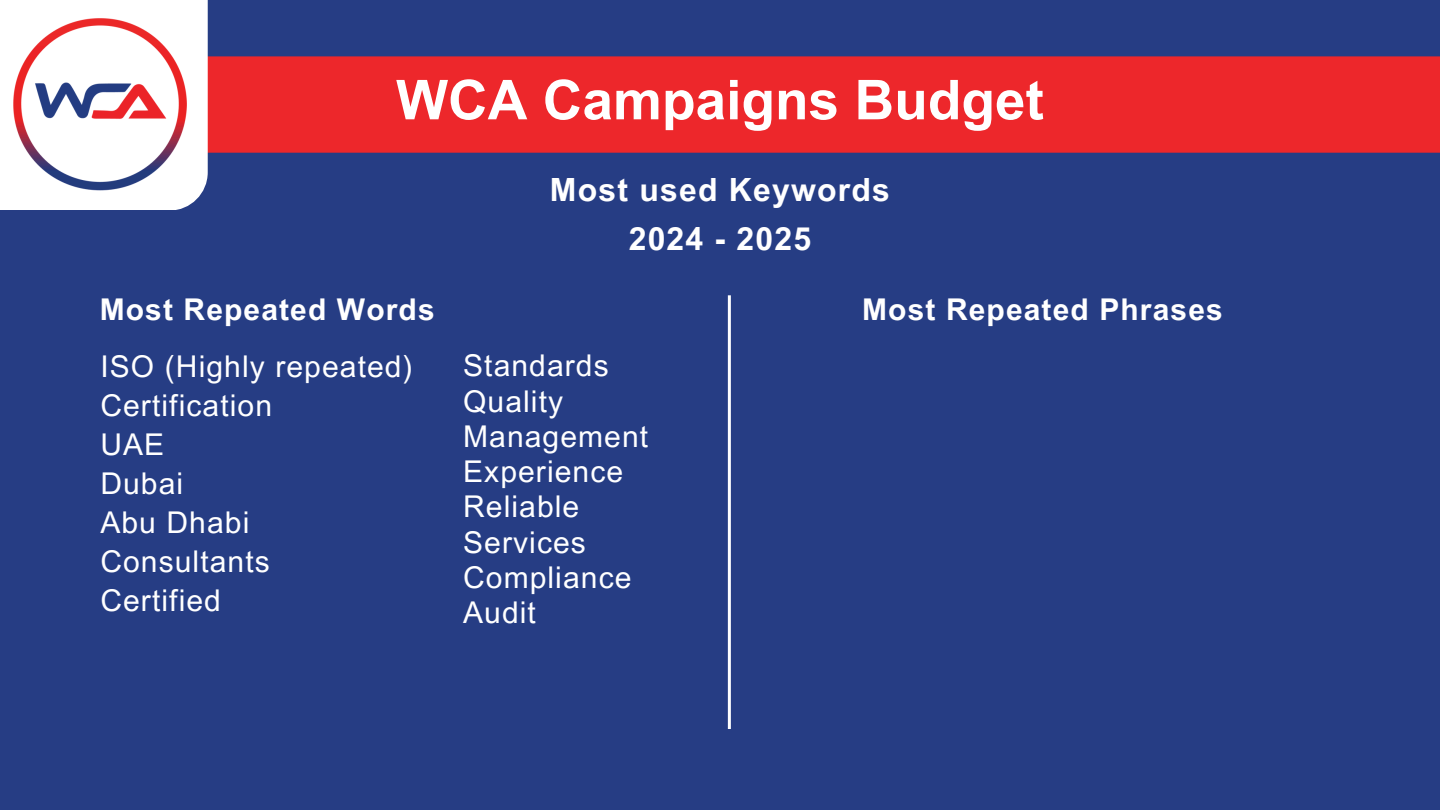
<style>
.page{position:relative;width:1440px;height:810px;background:#263d84}
.page>*{position:absolute;margin:0;border:0;box-sizing:border-box;transform-origin:0 0}
.t1{font:700 55px "Arial MT Pro";color:#fff}
.t2{font:700 32px/49.5px "Arial MT Pro";letter-spacing:.035em;color:#fff;text-align:center}
.t3{font:30px "Arial MT Pro";letter-spacing:.035em;color:#fff}
.t4{font:700 30px "Arial MT Pro";letter-spacing:.035em;color:#fff}
</style>
<div class="page">
<div style="left:208px;top:56px;width:1232px;height:97px;background:#ed272b"></div>
<div style="left:0;top:0;width:208px;height:210px;background:#fff"></div>
<img style="left:11px;top:15px;width:178px;height:179px">
<hr style="left:728px;top:295px;width:3px;height:434px;background:#fff">
<p class="t1" style="left:396px;top:79px;width:649px">WCA Campaigns Budget</p>
<h1 class="t2" style="left:550px;top:169px;width:342px">Most used Keywords<br>2024 - 2025</h1>
<p class="t4" style="left:100px;top:298px;width:337px">Most Repeated Words</p>
<p class="t4" style="left:862px;top:298px;width:362px">Most Repeated Phrases</p>
<p class="t3" style="left:100px;top:355px;width:314px">ISO (Highly repeated)</p>
<p class="t3" style="left:100px;top:394px;width:173px">Certification</p>
<p class="t3" style="left:100px;top:433px;width:65px">UAE</p>
<p class="t3" style="left:100px;top:472px;width:84px">Dubai</p>
<p class="t3" style="left:100px;top:511px;width:150px">Abu Dhabi</p>
<p class="t3" style="left:100px;top:550px;width:171px">Consultants</p>
<p class="t3" style="left:100px;top:589px;width:122px">Certified</p>
<p class="t3" style="left:463px;top:354px;width:147px">Standards</p>
<p class="t3" style="left:463px;top:390px;width:102px">Quality</p>
<p class="t3" style="left:463px;top:425px;width:187px">Management</p>
<p class="t3" style="left:463px;top:460px;width:162px">Experience</p>
<p class="t3" style="left:463px;top:495px;width:118px">Reliable</p>
<p class="t3" style="left:463px;top:531px;width:124px">Services</p>
<p class="t3" style="left:463px;top:566px;width:170px">Compliance</p>
<p class="t3" style="left:463px;top:601px;width:74px">Audit</p>
</div>
